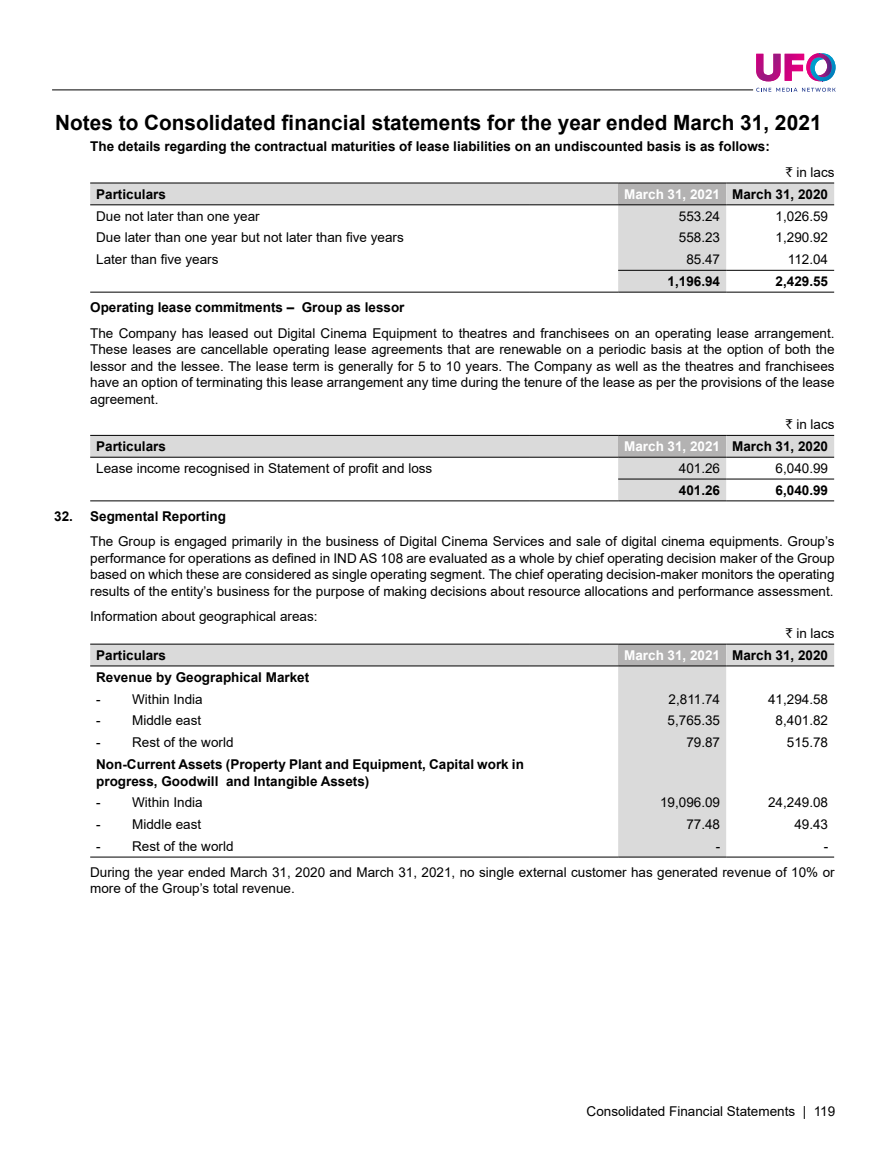
<style>
.page{position:relative;width:891px;height:1161px;background:#fff}
.page>*{position:absolute;margin:0;border:0;box-sizing:border-box;transform-origin:0 0}
.t1{font:700 21px "Arial";color:#000}
.t2{font:13.5px/16.5px "Arial";color:#000;text-align:justify}
.t3{font:700 13.5px/16.5px "Arial";color:#000}
.t4{font:700 13.5px "Arial";color:#fff}
.s1{font-family:"Rupee Foradian"}
.s2{color:#000}
</style>
<div class="page">
<svg style="left:756px;top:53px;width:80px;height:29px"></svg>
<svg style="left:756px;top:88px;width:80px;height:4px"></svg>
<hr style="left:52px;top:90px;width:701px;height:1px;background:#000">
<svg style="left:90px;top:184px;width:744px;height:108px"></svg>
<div style="left:618px;top:183px;width:108px;height:22px;background:#b3b2b2"></div>
<hr style="left:90px;top:183px;width:440px;height:1px;background:#000">
<hr style="left:530px;top:183px;width:88px;height:1px;background:#000">
<hr style="left:90px;top:204px;width:440px;height:1px;background:#000">
<hr style="left:530px;top:204px;width:88px;height:1px;background:#000">
<hr style="left:726px;top:183px;width:108px;height:1px;background:#000">
<hr style="left:726px;top:204px;width:108px;height:1px;background:#000">
<hr style="left:618px;top:183px;width:108px;height:1px;background:#000">
<hr style="left:618px;top:204px;width:108px;height:1px;background:#000">
<hr style="left:90px;top:292px;width:440px;height:1px;background:#000">
<hr style="left:530px;top:292px;width:88px;height:1px;background:#000">
<hr style="left:618px;top:270px;width:108px;height:1px;background:#000">
<hr style="left:726px;top:270px;width:108px;height:1px;background:#000">
<hr style="left:618px;top:292px;width:108px;height:1px;background:#000">
<hr style="left:726px;top:292px;width:108px;height:1px;background:#000">
<svg style="left:90px;top:436px;width:744px;height:65px"></svg>
<div style="left:618px;top:435px;width:108px;height:22px;background:#b3b2b2"></div>
<hr style="left:90px;top:435px;width:440px;height:1px;background:#000">
<hr style="left:530px;top:435px;width:88px;height:1px;background:#000">
<hr style="left:90px;top:457px;width:440px;height:1px;background:#000">
<hr style="left:530px;top:457px;width:88px;height:1px;background:#000">
<hr style="left:726px;top:435px;width:108px;height:1px;background:#000">
<hr style="left:726px;top:457px;width:108px;height:1px;background:#000">
<hr style="left:618px;top:435px;width:108px;height:1px;background:#000">
<hr style="left:618px;top:457px;width:108px;height:1px;background:#000">
<hr style="left:90px;top:501px;width:440px;height:1px;background:#000">
<hr style="left:530px;top:501px;width:88px;height:1px;background:#000">
<hr style="left:618px;top:479px;width:108px;height:1px;background:#000">
<hr style="left:726px;top:479px;width:108px;height:1px;background:#000">
<hr style="left:618px;top:501px;width:108px;height:1px;background:#000">
<hr style="left:726px;top:501px;width:108px;height:1px;background:#000">
<svg style="left:90px;top:645px;width:744px;height:212px"></svg>
<div style="left:618px;top:644px;width:108px;height:22px;background:#b3b2b2"></div>
<hr style="left:90px;top:644px;width:440px;height:1px;background:#000">
<hr style="left:530px;top:644px;width:88px;height:1px;background:#000">
<hr style="left:90px;top:666px;width:440px;height:1px;background:#000">
<hr style="left:530px;top:666px;width:88px;height:1px;background:#000">
<hr style="left:726px;top:644px;width:108px;height:1px;background:#000">
<hr style="left:726px;top:666px;width:108px;height:1px;background:#000">
<hr style="left:618px;top:644px;width:108px;height:1px;background:#000">
<hr style="left:618px;top:666px;width:108px;height:1px;background:#000">
<hr style="left:90px;top:857px;width:440px;height:1px;background:#000">
<hr style="left:530px;top:857px;width:88px;height:1px;background:#000">
<hr style="left:618px;top:857px;width:108px;height:1px;background:#000">
<hr style="left:726px;top:857px;width:108px;height:1px;background:#000">
<h1 class="t1" style="left:55px;top:108px;width:768px">Notes to Consolidated financial statements for the year ended March 31, 2021</h1>
<p class="t3" style="left:90px;top:138px;width:681px">The details regarding the contractual maturities of lease liabilities on an undiscounted basis is as follows:</p>
<p class="t2" style="left:786px;top:164px;width:50px"><span class="s1">`</span> in lacs</p>
<p class="t3" style="left:96px;top:186px;width:71px">Particulars</p>
<p class="t4" style="left:624px;top:185px;width:205px">March 31, 2021 <span class="s2">March 31, 2020</span></p>
<p class="t2" style="left:96px;top:208px;width:165px">Due not later than one year</p>
<p class="t2" style="left:679px;top:208px;width:43px">553.24</p>
<p class="t2" style="left:776px;top:208px;width:54px">1,026.59</p>
<p class="t2" style="left:96px;top:229px;width:309px">Due later than one year but not later than five years</p>
<p class="t2" style="left:679px;top:229px;width:43px">558.23</p>
<p class="t2" style="left:776px;top:229px;width:54px">1,290.92</p>
<p class="t2" style="left:96px;top:251px;width:124px">Later than five years</p>
<p class="t2" style="left:686px;top:251px;width:35px">85.47</p>
<p class="t2" style="left:788px;top:251px;width:42px">112.04</p>
<p class="t3" style="left:668px;top:273px;width:54px">1,196.94</p>
<p class="t3" style="left:776px;top:273px;width:54px">2,429.55</p>
<p class="t3" style="left:90px;top:299px;width:316px">Operating lease commitments – Group as lessor</p>
<p class="t2" style="left:90px;top:324px;width:746px">The Company has leased out Digital Cinema Equipment to theatres and franchisees on an operating lease arrangement.<br>These leases are cancellable operating lease agreements that are renewable on a periodic basis at the option of both the lessor and the lessee. The lease term is generally for 5 to 10 years. The Company as well as the theatres and franchisees have an option of terminating this lease arrangement any time during the tenure of the lease as per the provisions of the lease agreement.</p>
<p class="t2" style="left:786px;top:416px;width:50px"><span class="s1">`</span> in lacs</p>
<p class="t3" style="left:96px;top:438px;width:71px">Particulars</p>
<p class="t4" style="left:624px;top:437px;width:205px">March 31, 2021 <span class="s2">March 31, 2020</span></p>
<p class="t2" style="left:96px;top:460px;width:338px">Lease income recognised in Statement of profit and loss</p>
<p class="t2" style="left:679px;top:460px;width:43px">401.26</p>
<p class="t2" style="left:776px;top:460px;width:54px">6,040.99</p>
<p class="t3" style="left:679px;top:482px;width:43px">401.26</p>
<p class="t3" style="left:776px;top:482px;width:54px">6,040.99</p>
<p class="t3" style="left:54px;top:508px;width:173px">32. Segmental Reporting</p>
<p class="t2" style="left:90px;top:533px;width:746px">The Group is engaged primarily in the business of Digital Cinema Services and sale of digital cinema equipments. Group’s performance for operations as defined in IND AS 108 are evaluated as a whole by chief operating decision maker of the Group based on which these are considered as single operating segment. The chief operating decision-maker monitors the operating results of the entity’s business for the purpose of making decisions about resource allocations and performance assessment.</p>
<p class="t2" style="left:90px;top:608px;width:229px">Information about geographical areas:</p>
<p class="t2" style="left:786px;top:625px;width:50px"><span class="s1">`</span> in lacs</p>
<p class="t3" style="left:96px;top:647px;width:71px">Particulars</p>
<p class="t4" style="left:624px;top:646px;width:205px">March 31, 2021 <span class="s2">March 31, 2020</span></p>
<p class="t3" style="left:96px;top:669px;width:215px">Revenue by Geographical Market</p>
<p class="t2" style="left:96px;top:691px;width:108px">- Within India</p>
<p class="t2" style="left:669px;top:691px;width:53px">2,811.74</p>
<p class="t2" style="left:768px;top:691px;width:62px">41,294.58</p>
<p class="t2" style="left:96px;top:712px;width:107px">- Middle east</p>
<p class="t2" style="left:668px;top:712px;width:54px">5,765.35</p>
<p class="t2" style="left:776px;top:712px;width:54px">8,401.82</p>
<p class="t2" style="left:96px;top:734px;width:139px">- Rest of the world</p>
<p class="t2" style="left:686px;top:734px;width:35px">79.87</p>
<p class="t2" style="left:787px;top:734px;width:43px">515.78</p>
<p class="t3" style="left:96px;top:756px;width:429px">Non-Current Assets (Property Plant and Equipment, Capital work in progress, Goodwill and Intangible Assets)</p>
<p class="t2" style="left:96px;top:794px;width:108px">- Within India</p>
<p class="t2" style="left:660px;top:794px;width:62px">19,096.09</p>
<p class="t2" style="left:768px;top:794px;width:62px">24,249.08</p>
<p class="t2" style="left:96px;top:816px;width:107px">- Middle east</p>
<p class="t2" style="left:686px;top:816px;width:35px">77.48</p>
<p class="t2" style="left:794px;top:816px;width:35px">49.43</p>
<p class="t2" style="left:96px;top:838px;width:139px">- Rest of the world</p>
<p class="t2" style="left:716px;top:838px;width:6px">-</p>
<p class="t2" style="left:90px;top:833px;width:746px;line-height:26px;text-indent:733px">-<br>During the year ended March 31, 2020 and March 31, 2021, no single external customer has generated revenue of 10% or</p>
<p class="t2" style="left:90px;top:880px;width:206px">more of the Group’s total revenue.</p>
<p class="t2" style="left:587px;top:1103px;width:250px">Consolidated Financial Statements | 119</p>
</div>
